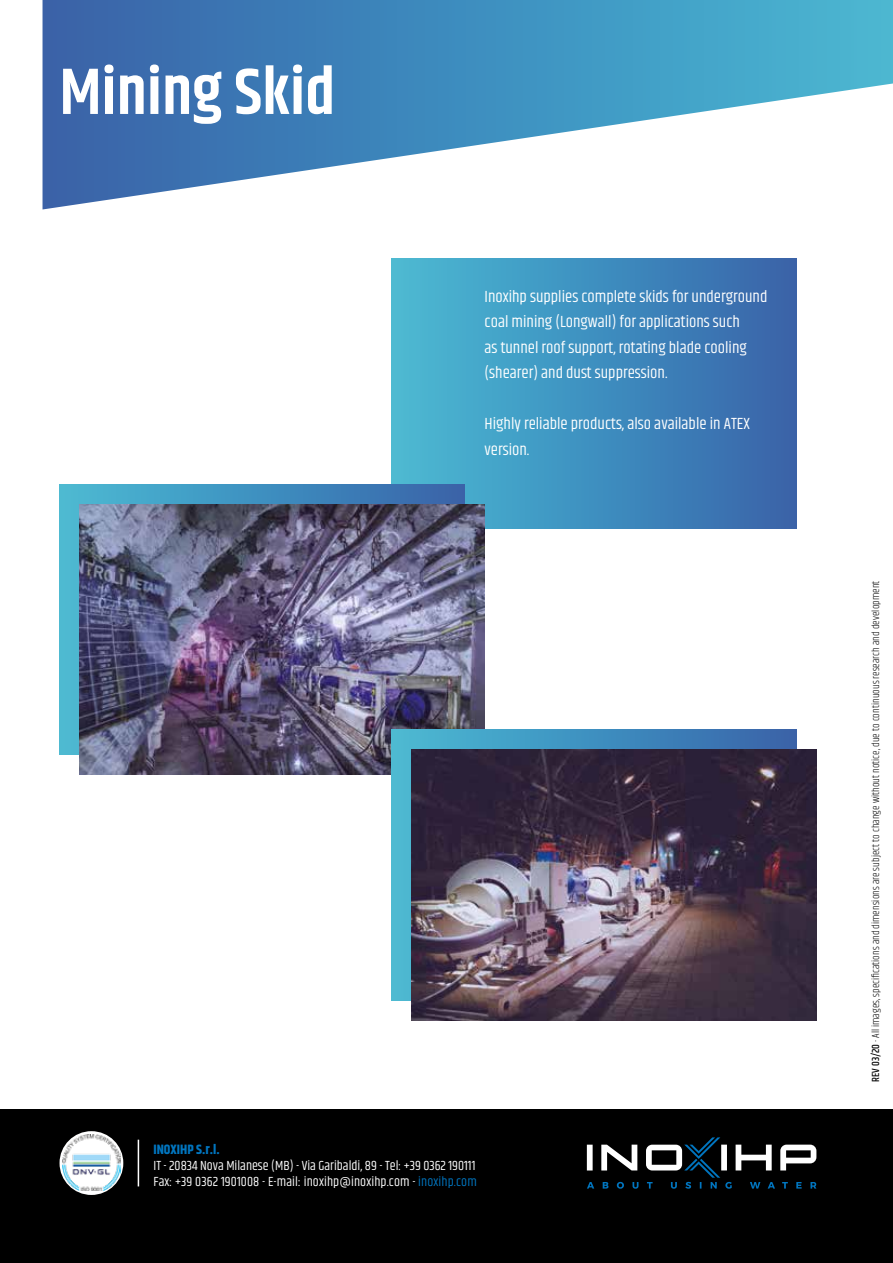
<style>
.page{position:relative;width:893px;height:1263px;background:#fff}
.page>*{position:absolute;margin:0;border:0;box-sizing:border-box;transform-origin:0 0}
.t1{font:600 66px "Khand";color:#fff}
.t2{font:16.5px/25.5px "Khand";color:#fff}
.t3{font:13.5px/16.2px "Khand";color:#fff}
.t4{font:700 13.5px "Khand";color:#0075bf}
.t5{font:300 10.5px "Khand";color:#000}
.s1{color:#0075bf}
.s2{font-weight:500}
</style>
<div class="page">
<svg style="left:43px;top:0;width:850px;height:209px"></svg>
<div style="left:0;top:1110px;width:893px;height:153px;background:#000"></div>
<svg style="left:60px;top:1131px;width:63px;height:64px"></svg>
<img style="left:62px;top:1134px;width:59px;height:56px">
<hr style="left:138px;top:1140px;width:1px;height:46px;background:#fff">
<svg style="left:587px;top:1137px;width:229px;height:52px"></svg>
<div style="left:391px;top:258px;width:405px;height:270px;background:linear-gradient(to right,#4abbd4,#3763a9)"></div>
<div style="left:60px;top:484px;width:405px;height:270px;background:linear-gradient(to right,#4abbd4,#3763a9)"></div>
<img style="left:79px;top:504px;width:406px;height:270px">
<div style="left:391px;top:730px;width:405px;height:270px;background:linear-gradient(to right,#4abbd4,#3763a9)"></div>
<img style="left:411px;top:750px;width:405px;height:270px">
<h1 class="t1" style="left:60px;top:48px;width:277px">Mining Skid</h1>
<p class="t2" style="left:485px;top:284px;width:284px">Inoxihp supplies complete skids for underground coal mining (Longwall) for applications such<br>as tunnel roof support, rotating blade cooling (shearer) and dust suppression.</p>
<p class="t2" style="left:485px;top:412px;width:267px">Highly reliable products, also available in ATEX version.</p>
<p class="t4" style="left:154px;top:1140px;width:68px">INOXIHP S.r.l.</p>
<p class="t3" style="left:154px;top:1158px;width:325px">IT - 20834 Nova Milanese (MB) - Via Garibaldi, 89 - Tel: +39 0362 190111<br>Fax: +39 0362 1901008 - E-mail: inoxihp@inoxihp.com - <span class="s1">inoxihp.com</span></p>
<p class="t5" style="left:869px;top:1082px;width:503px;rotate:-90deg"><span class="s2">REV 03/20</span> - All images, specifications and dimensions are subject to change without notice, due to continuous research and development</p>
</div>
